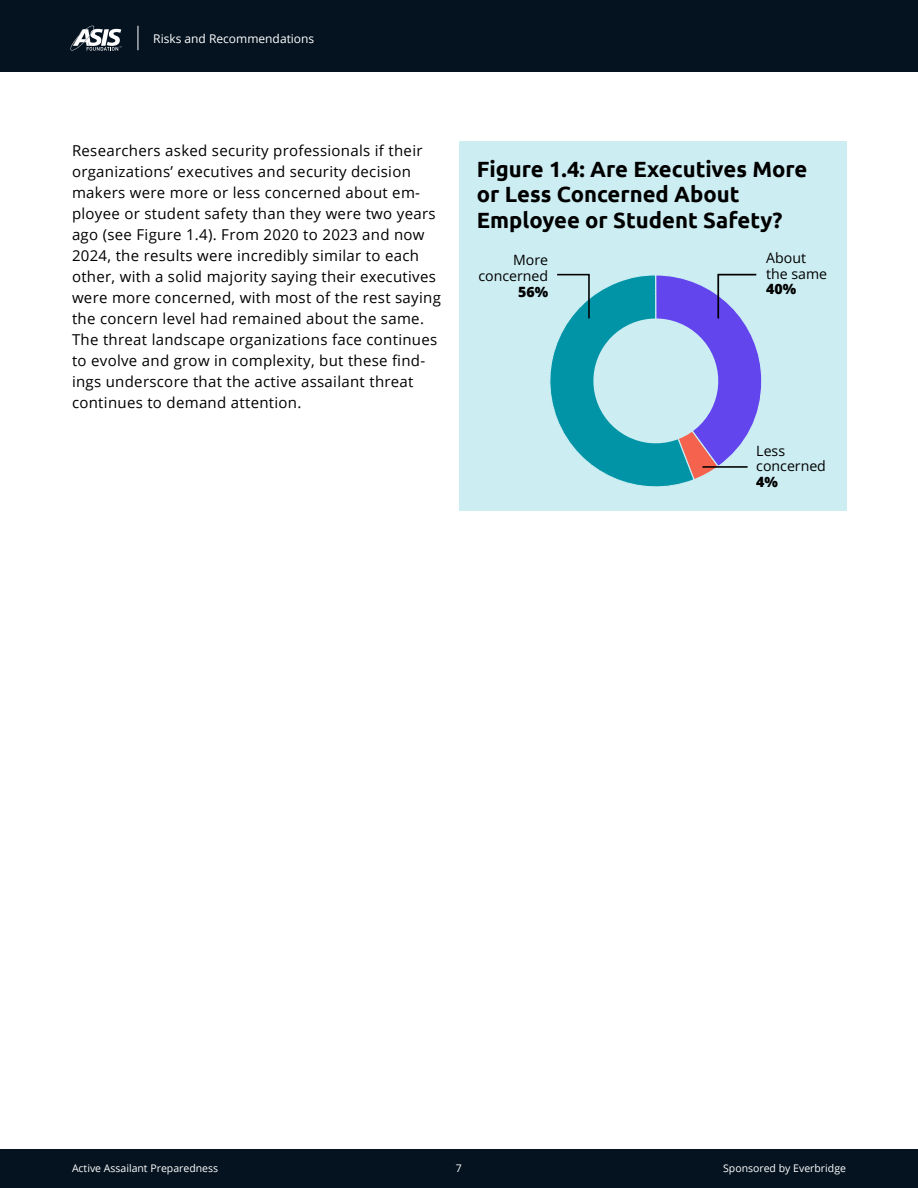
<style>
.page{position:relative;width:918px;height:1188px;background:#fff}
.page>*{position:absolute;margin:0;border:0;box-sizing:border-box;transform-origin:0 0}
.t1{font:700 22.05px/25.2px "Ubuntu";color:#000}
.t2{font:15px/21px "Open Sans";letter-spacing:.02em;color:#000}
.t3{font:14.1px/15.8px "Open Sans";color:#000}
.t4{font:800 14.1px "Open Sans";color:#000}
.t5{font:12px "Open Sans";color:#fff}
.t6{font:10.5px "Open Sans";color:#fff}
</style>
<div class="page">
<div style="left:0;top:1149px;width:918px;height:39px;background:#051320"></div>
<div style="left:0;top:0;width:918px;height:72px;background:#051320"></div>
<svg style="left:70px;top:26px;width:51px;height:25px"></svg>
<svg style="left:138px;top:26px;width:1px;height:24px"></svg>
<div style="left:459px;top:141px;width:387px;height:370px;background:#cceef3"></div>
<svg style="left:549px;top:273px;width:213px;height:214px"></svg>
<hr style="left:702px;top:466px;width:46px;height:2px;background:#000">
<p class="t5" style="left:153px;top:31px;width:163px">Risks and Recommendations</p>
<p class="t2" style="left:72px;top:140px;width:370px">Researchers asked security professionals if their organizations’ executives and security decision makers were more or less concerned about em&shy;ployee or student safety than they were two years ago (see Figure 1.4). From 2020 to 2023 and now 2024, the results were incredibly similar to each other, with a solid majority saying their executives were more concerned, with most of the rest saying the concern level had remained about the same.<br>The threat landscape organizations face continues to evolve and grow in complexity, but these find&shy;ings underscore that the active assailant threat continues to demand attention.</p>
<h1 class="t1" style="left:477px;top:157px;width:332px">Figure 1.4: Are Executives More or Less Concerned About<br>Employee or Student Safety?</h1>
<p class="t3" style="left:478px;top:252px;width:71px;text-align:right">More concerned</p>
<p class="t4" style="left:518px;top:281px;width:31px">56%</p>
<p class="t3" style="left:766px;top:250px;width:62px">About the same</p>
<p class="t4" style="left:766px;top:279px;width:31px">40%</p>
<p class="t3" style="left:756px;top:442px;width:71px">Less concerned</p>
<p class="t4" style="left:756px;top:471px;width:23px">4%</p>
<p class="t6" style="left:72px;top:1161px;width:148px">Active Assailant Preparedness</p>
<p class="t6" style="left:723px;top:1161px;width:124px">Sponsored by Everbridge</p>
<p class="t6" style="left:456px;top:1161px;width:8px">7</p>
</div>
